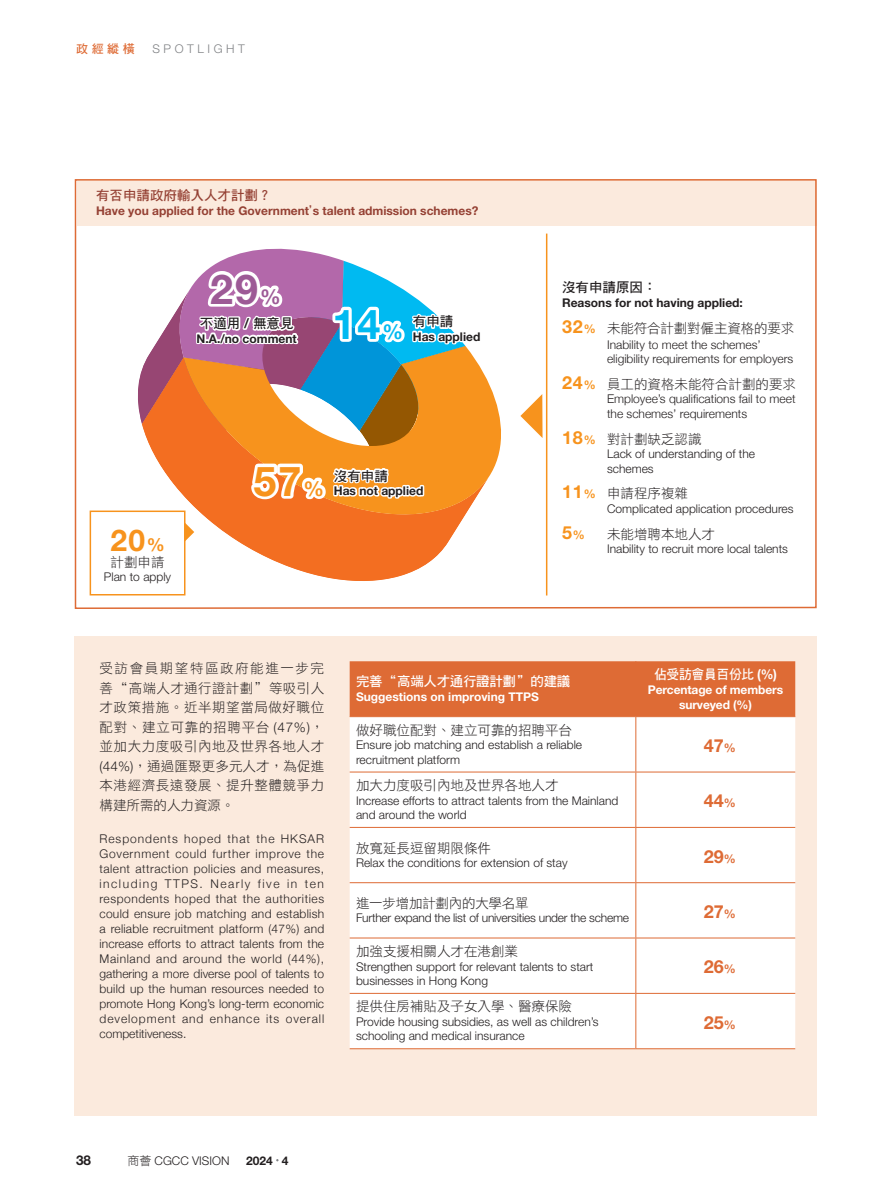
<style>
.page{position:relative;width:893px;height:1191px;background:#fff}
.page>*{position:absolute;margin:0;border:0;box-sizing:border-box;transform-origin:0 0}
.t1{font:700 41.25px "Helvetica Neue LT";color:#00baf1}
.t2{font:700 41.25px "Helvetica Neue LT";color:#9d5a96}
.t3{font:700 41.25px "Helvetica Neue LT";color:#f7931d}
.t4{font:700 30px "Helvetica Neue LT";color:#f7931d}
.t5{font:700 18px "Helvetica Neue LT";color:#de6b35}
.t6{font:700 18px "Helvetica Neue LT";color:#f7931d}
.t7{font:13.5px/19.5px "DF Hei Std W3";color:#231f20;text-align:justify}
.t8{font:13.5px "DF Hei Std W7";color:#231f20}
.t9{font:13.5px "DF Hei Std W7";letter-spacing:-.025em;color:#fff}
.t10{font:13.5px "DF Hei Std W7";color:#954134}
.t11{font:13.5px "DF Hei Std W3";letter-spacing:-.02em;color:#231f20}
.t12{font:13.5px "DF Hei Std W7";letter-spacing:-.025em;color:#fff;scale:.95 1}
.t13{font:700 13.5px "Helvetica Neue LT";color:#231f20}
.t14{font:300 12px/15px "Helvetica Neue";color:#231f20}
.t15{font:300 12px/14.4px "Helvetica Neue LT Std";color:#231f20}
.t16{font:300 12px/14.4px "Helvetica Neue LT";color:#231f20}
.t17{font:700 12px "Helvetica Neue LT";color:#231f20}
.t18{font:700 12px/14.4px "Helvetica Neue LT";letter-spacing:-.01em;color:#fff;text-align:center}
.t19{font:700 12px "Helvetica Neue LT";color:#954134}
.t20{font:300 12px "Helvetica Neue LT Std";letter-spacing:-.02em;color:#231f20}
.t21{font:300 12px "Helvetica Neue LT";letter-spacing:.3em;color:#808285}
.t22{font:12px "DF Hei Std W7";color:#de6b35}
.s1{font-family:"DF Hei Std W7";font-weight:400}
.s2{font-size:20.55px}
.s3{font-family:"Helvetica Neue LT";font-weight:700}
.s4{font-size:18px}
.s5{font-family:"Helvetica Neue LT";font-weight:700;font-size:18px;color:#f7931d}
.s6{font-family:"Helvetica Neue LT";font-weight:700;font-size:12px;color:#f7931d}
.s7{font-size:12px}
.s8{font-family:"Helvetica Neue LT";font-weight:300}
.s9{font-family:"Helvetica Neue"}
.s10{font-family:"DF Hei Std W3";font-weight:400}
</style>
<div class="page">
<svg style="left:74px;top:179px;width:743px;height:430px"></svg>
<svg style="left:557px;top:315px;width:44px;height:24px"></svg>
<svg style="left:556px;top:365px;width:45px;height:31px"></svg>
<svg style="left:559px;top:426px;width:42px;height:24px"></svg>
<svg style="left:559px;top:481px;width:42px;height:24px"></svg>
<svg style="left:557px;top:521px;width:33px;height:24px"></svg>
<svg style="left:520px;top:394px;width:23px;height:44px"></svg>
<hr style="left:546px;top:233px;width:1px;height:362px;background:#f7931d">
<div style="left:75px;top:636px;width:742px;height:479px;background:#fbeadd"></div>
<div style="left:350px;top:661px;width:445px;height:55px;background:#de6b35"></div>
<div style="left:350px;top:717px;width:445px;height:54px;background:#fff"></div>
<div style="left:350px;top:772px;width:445px;height:276px;background:#fff"></div>
<hr style="left:635px;top:661px;width:1px;height:55px;background:#de6b35">
<hr style="left:350px;top:716px;width:286px;height:1px;background:#de6b35">
<hr style="left:636px;top:716px;width:159px;height:1px;background:#de6b35">
<hr style="left:635px;top:717px;width:1px;height:54px;background:#de6b35">
<hr style="left:350px;top:771px;width:286px;height:1px;background:#de6b35">
<hr style="left:636px;top:771px;width:159px;height:1px;background:#de6b35">
<hr style="left:635px;top:772px;width:1px;height:55px;background:#de6b35">
<hr style="left:350px;top:827px;width:286px;height:1px;background:#de6b35">
<hr style="left:636px;top:827px;width:159px;height:1px;background:#de6b35">
<hr style="left:635px;top:827px;width:1px;height:55px;background:#de6b35">
<hr style="left:350px;top:882px;width:286px;height:1px;background:#de6b35">
<hr style="left:636px;top:882px;width:159px;height:1px;background:#de6b35">
<hr style="left:635px;top:883px;width:1px;height:54px;background:#de6b35">
<hr style="left:350px;top:937px;width:286px;height:1px;background:#de6b35">
<hr style="left:636px;top:937px;width:159px;height:1px;background:#de6b35">
<hr style="left:635px;top:938px;width:1px;height:55px;background:#de6b35">
<hr style="left:350px;top:993px;width:286px;height:1px;background:#de6b35">
<hr style="left:636px;top:993px;width:159px;height:1px;background:#de6b35">
<hr style="left:635px;top:993px;width:1px;height:55px;background:#de6b35">
<hr style="left:350px;top:1048px;width:286px;height:1px;background:#de6b35">
<hr style="left:636px;top:1048px;width:159px;height:1px;background:#de6b35">
<div style="left:90px;top:511px;width:95px;height:84px;background:#fff"></div>
<div style="left:90px;top:510px;width:95px;height:85px;border:2px solid #f7931d"></div>
<svg style="left:106px;top:238px;width:384px;height:343px"></svg>
<p class="t22" style="left:76px;top:42px;width:60px">政經縱橫</p>
<p class="t21" style="left:152px;top:41px;width:94px">SPOTLIGHT</p>
<p class="t10" style="left:96px;top:188px;width:177px">有否申請政府輸入人才計劃？</p>
<p class="t19" style="left:96px;top:204px;width:384px">Have you applied for the Government<span class="s1">´</span>s talent admission schemes?</p>
<h1 class="t2" style="left:210px;top:263px;width:72px">29<span class="s2">%</span></h1>
<p class="t8" style="left:200px;top:316px;width:95px">不適用 <span class="s3">/</span> 無意見</p>
<p class="t17" style="left:197px;top:331px;width:102px">N.A./no comment</p>
<h1 class="t1" style="left:332px;top:298px;width:72px">14<span class="s2">%</span></h1>
<p class="t8" style="left:413px;top:314px;width:42px">有申請</p>
<p class="t17" style="left:413px;top:329px;width:69px">Has applied</p>
<h2 class="t4" style="left:110px;top:521px;width:56px">20<span class="s4">%</span></h2>
<p class="t7" style="left:111px;top:552px;width:55px">計劃申請</p>
<p class="t16" style="left:104px;top:569px;width:69px">Plan to apply</p>
<h1 class="t3" style="left:254px;top:455px;width:72px">57<span class="s2">%</span></h1>
<p class="t8" style="left:334px;top:468px;width:56px">沒有申請</p>
<p class="t17" style="left:334px;top:483px;width:91px">Has not applied</p>
<p class="t8" style="left:562px;top:280px;width:96px">沒有申請原因：</p>
<p class="t17" style="left:562px;top:295px;width:182px">Reasons for not having applied:</p>
<p class="t7" style="left:562px;top:318px;width:234px"><span class="s5">32</span><span class="s6">%</span> 未能符合計劃對僱主資格的要求</p>
<p class="t14" style="left:607px;top:336px;width:188px;line-height:14.4px">Inability to meet the schemes’ eligibility requirements for employers</p>
<p class="t7" style="left:562px;top:374px;width:236px"><span class="s5">24</span><span class="s6">%</span> 員工的資格未能符合計劃的要求</p>
<p class="t14" style="left:607px;top:391px;width:190px;line-height:14.4px">Employee’s qualifications fail to meet the schemes’ requirements</p>
<p class="t7" style="left:562px;top:429px;width:141px"><span class="s5">18</span><span class="s6">%</span> 對計劃缺乏認識</p>
<p class="t16" style="left:607px;top:446px;width:150px">Lack of understanding of the schemes</p>
<p class="t7" style="left:562px;top:483px;width:127px"><span class="s5">11</span><span class="s6">%</span> 申請程序複雜</p>
<p class="t16" style="left:607px;top:501px;width:188px">Complicated application procedures</p>
<h3 class="t6" style="left:562px;top:521px;width:24px">5<span class="s7">%</span></h3>
<p class="t7" style="left:607px;top:524px;width:109px">未能增聘本地人才</p>
<p class="t16" style="left:607px;top:541px;width:182px">Inability to recruit more local talents</p>
<p class="t7" style="left:100px;top:658px;width:226px">受訪會員期望特區政府能進一步完善“高端人才通行證計劃”等吸引人才政策措施。近半期望當局做好職位配對、建立可靠的招聘平台 <span class="s8">(47%)</span>，並加大力度吸引內地及世界各地人才<span class="s8">(44%)</span>，通過匯聚更多元人才，為促進本港經濟長遠發展、提升整體競爭力構建所需的人力資源。</p>
<p class="t14" style="left:100px;top:830px;width:226px;text-align:justify">Respondents hoped that the HKSAR Government could further improve the talent attraction policies and measures, including TTPS. Nearly five in ten respondents hoped that the authorities could ensure job matching and establish a reliable recruitment platform (47%) and increase efforts to attract talents from the Mainland and around the world (44%), gathering a more diverse pool of talents to build up the human resources needed to promote Hong Kong’s long-term economic development and enhance its overall competitiveness.</p>
<p class="t9" style="left:356px;top:674px;width:216px">完善“高端人才通行證計劃＂的建議</p>
<p class="t18" style="left:356px;top:689px;width:184px">Suggestions on improving TTPS</p>
<p class="t12" style="left:654px;top:667px;width:131px">佔受訪會員百份比 <span class="s3">(%)</span></p>
<p class="t18" style="left:648px;top:682px;width:137px">Percentage of members surveyed (%)</p>
<p class="t7" style="left:356px;top:720px;width:218px">做好職位配對、建立可靠的招聘平台</p>
<p class="t15" style="left:356px;top:737px;width:228px">Ensure job matching and establish a reliable recruitment platform</p>
<h3 class="t5" style="left:704px;top:734px;width:34px">47<span class="s7">%</span></h3>
<p class="t7" style="left:356px;top:775px;width:204px">加大力度吸引內地及世界各地人才</p>
<p class="t15" style="left:356px;top:793px;width:264px">Increase efforts to attract talents from the Mainland and around the world</p>
<h3 class="t5" style="left:704px;top:790px;width:34px">44<span class="s7">%</span></h3>
<p class="t7" style="left:356px;top:837px;width:137px">放寬延長逗留期限條件</p>
<p class="t15" style="left:356px;top:855px;width:213px">Relax the conditions for extension of stay</p>
<h3 class="t5" style="left:704px;top:845px;width:34px">29<span class="s7">%</span></h3>
<p class="t11" style="left:356px;top:895px;width:174px">進一步增加計劃內的大學名單</p>
<p class="t20" style="left:356px;top:910px;width:275px">Further expand the list of universities under the scheme</p>
<h3 class="t5" style="left:704px;top:900px;width:34px">27<span class="s7">%</span></h3>
<p class="t7" style="left:356px;top:941px;width:164px">加強支援相關人才在港創業</p>
<p class="t15" style="left:356px;top:958px;width:239px">Strengthen support for relevant talents to start businesses in Hong Kong</p>
<h3 class="t5" style="left:704px;top:956px;width:34px">26<span class="s7">%</span></h3>
<p class="t7" style="left:356px;top:996px;width:218px">提供住房補貼及子女入學、醫療保險</p>
<p class="t15" style="left:356px;top:1014px;width:244px">Provide housing subsidies, as well as chil<span class="s9">dren’s </span>schooling and medical insurance</p>
<h3 class="t5" style="left:704px;top:1011px;width:34px">25<span class="s7">%</span></h3>
<p class="t13" style="left:76px;top:1151px;width:17px">38</p>
<p class="t16" style="left:128px;top:1153px;width:103px"><span class="s10">商薈</span> CGCC VISION</p>
<p class="t17" style="left:246px;top:1153px;width:44px">2024 4</p>
</div>
